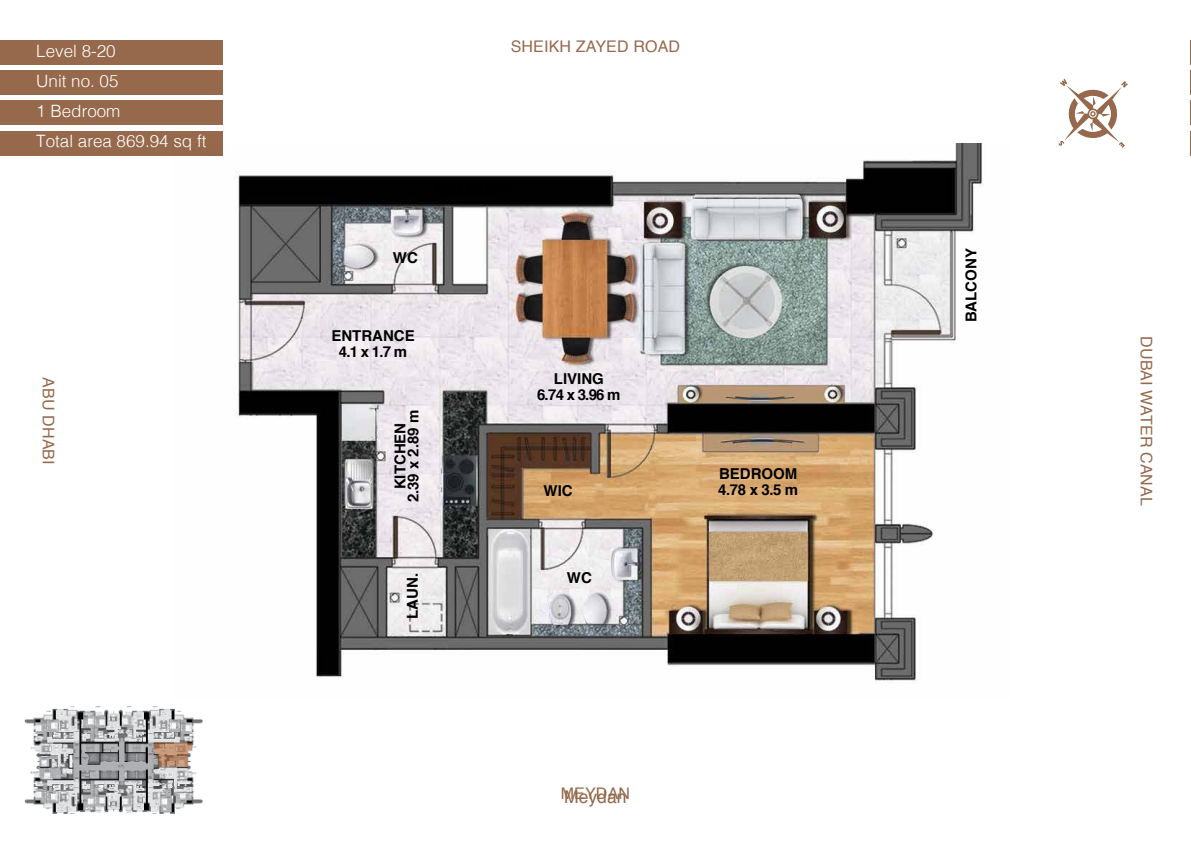
<style>
.page{position:relative;width:1191px;height:842px;background:#fff}
.page>*{position:absolute;margin:0;border:0;box-sizing:border-box;transform-origin:0 0}
.t1{font:17.5px "Helvetica";color:#96694c}
.t2{font:300 17px/30px "Helvetica";color:#fff}
.t3{font:16px "Helvetica";letter-spacing:.01em;color:#96694c}
.t4{font:700 15px/15.8px "Helvetica";color:#000;text-align:center}
</style>
<div class="page">
<div style="left:0;top:40px;width:223px;height:25px;background:#96694c"></div>
<div style="left:0;top:70px;width:223px;height:25px;background:#96694c"></div>
<div style="left:0;top:100px;width:223px;height:25px;background:#96694c"></div>
<div style="left:0;top:131px;width:223px;height:25px;background:#96694c"></div>
<svg style="left:1190px;top:40px;width:1px;height:85px"></svg>
<svg style="left:1190px;top:131px;width:1px;height:25px"></svg>
<img style="left:236px;top:143px;width:748px;height:541px">
<img style="left:25px;top:706px;width:178px;height:107px">
<svg style="left:154px;top:743px;width:38px;height:24px"></svg>
<svg style="left:1058px;top:79px;width:69px;height:69px"></svg>
<p class="t2" style="left:36px;top:38px;width:172px">Level 8-20<br>Unit no. 05<br>1 Bedroom<br>Total area 869.94 sq ft</p>
<p class="t3" style="left:54px;top:377px;width:89px;rotate:90deg">ABU DHABI</p>
<p class="t4" style="left:393px;top:250px;width:26px">WC</p>
<p class="t4" style="left:331px;top:328px;width:85px">ENTRANCE<br>4.1 x 1.7 m</p>
<p class="t4" style="left:394px;top:502px;width:94px;line-height:13px;rotate:-90deg">KITCHEN<br>2.39 x 2.89 m</p>
<p class="t4" style="left:405px;top:619px;width:47px;rotate:-90deg">LAUN.</p>
<p class="t3" style="left:511px;top:40px;width:171px">SHEIKH ZAYED ROAD</p>
<p class="t4" style="left:537px;top:371px;width:85px">LIVING<br>6.74 x 3.96 m</p>
<p class="t4" style="left:719px;top:466px;width:80px">BEDROOM</p>
<p class="t4" style="left:543px;top:483px;width:31px">WIC</p>
<p class="t4" style="left:718px;top:482px;width:82px">4.78 x 3.5 m</p>
<p class="t4" style="left:567px;top:569px;width:26px">WC</p>
<p class="t3" style="left:561px;top:787px;width:71px">MEYDAN</p>
<p class="t1" style="left:564px;top:790px;width:64px">Meydan</p>
<p class="t4" style="left:963px;top:322px;width:76px;rotate:-90deg">BALCONY</p>
<p class="t3" style="left:1152px;top:336px;width:171px;rotate:90deg">DUBAI WATER CANAL</p>
</div>
